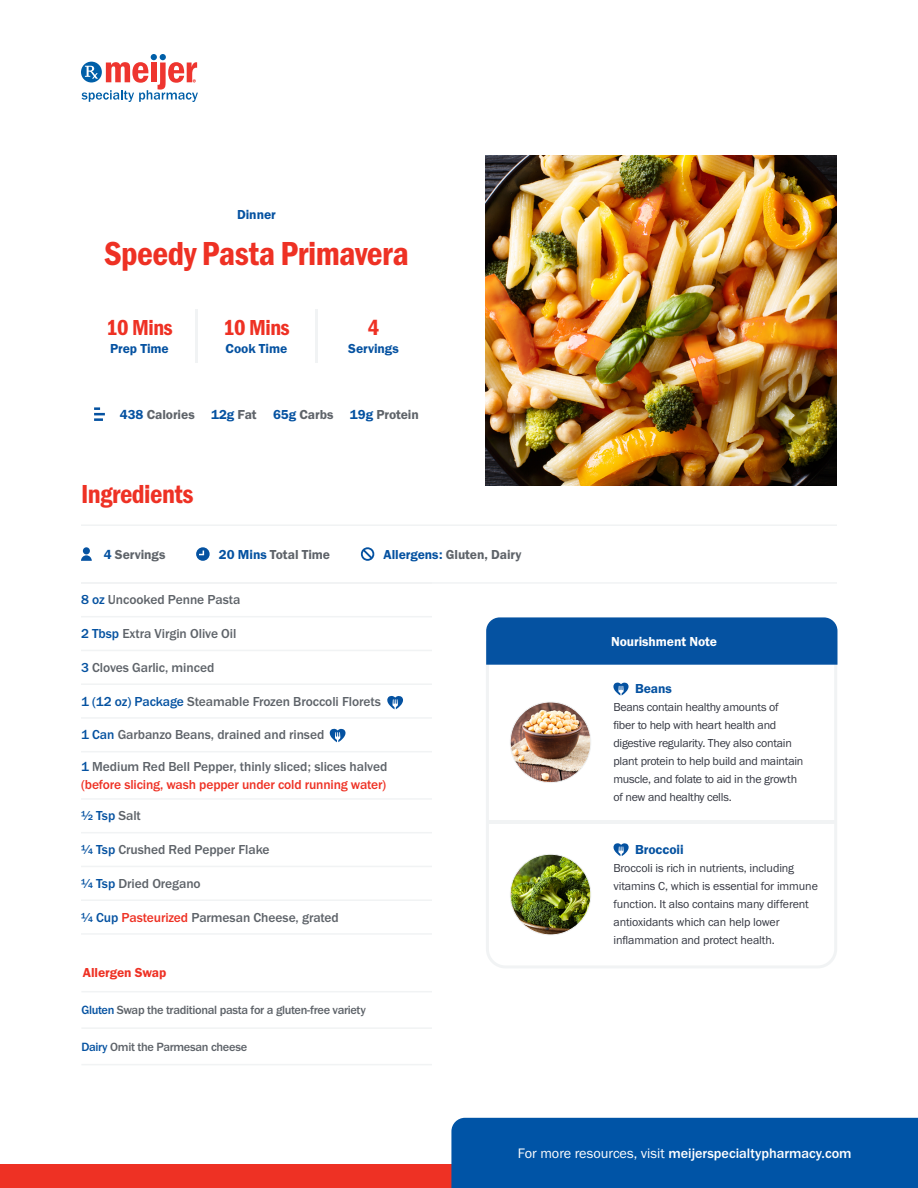
<style>
.page{position:relative;width:918px;height:1188px;background:#fff}
.page>*{position:absolute;margin:0;border:0;box-sizing:border-box;transform-origin:0 0}
.t1{font:34.5px "Franklin Gothic URW Con Dem";letter-spacing:-.015em;color:#ee3124}
.t2{font:27px "Franklin Gothic URW Con Dem";letter-spacing:-.02em;color:#ee3124}
.t3{font:22.5px "Franklin Gothic URW Con Dem";letter-spacing:-.02em;color:#ee3124}
.t4{font:500 14.25px "Franklin Gothic URW";color:#fff}
.t5{font:500 13.5px "Franklin Gothic URW";letter-spacing:-.005em;color:#5e6369}
.t6{font:500 13.5px/18px "Franklin Gothic URW";letter-spacing:-.01em;color:#ee3124}
.t7{font:13.5px "Franklin Gothic URW Dem";letter-spacing:-.005em;color:#5e6369}
.t8{font:13.5px "Franklin Gothic URW Dem";letter-spacing:-.005em;color:#0552a1}
.t9{font:13.5px "Franklin Gothic URW Dem";letter-spacing:-.005em;color:#fff}
.t10{font:13.5px "Franklin Gothic URW Dem";letter-spacing:-.005em;color:#ee3124}
.t11{font:500 13.5px "Franklin Gothic URW";letter-spacing:-.005em;color:#0552a1}
.t12{font:500 12.3px "Franklin Gothic URW";letter-spacing:-.025em;color:#5e6369}
.t13{font:12px/18px "Franklin Gothic URW Boo";letter-spacing:-.02em;color:#343741}
.s1{color:#0552a1}
.s2{color:#5e6369}
.s3{color:#ee3124}
.s4{font-family:"Franklin Gothic URW Boo";font-weight:400}
</style>
<div class="page">
<svg style="left:82px;top:54px;width:116px;height:48px"></svg>
<div style="left:0;top:1164px;width:918px;height:24px;background:#ee3124"></div>
<div style="left:451px;top:1118px;width:467px;height:70px;background:#0054a6"></div>
<hr style="left:81px;top:524px;width:756px;height:2px;background:#f1f3f4">
<hr style="left:81px;top:582px;width:756px;height:2px;background:#f1f3f4">
<svg style="left:81px;top:547px;width:11px;height:14px"></svg>
<svg style="left:196px;top:547px;width:14px;height:14px"></svg>
<svg style="left:486px;top:640px;width:352px;height:328px"></svg>
<div style="left:486px;top:617px;width:351px;height:48px;background:#0552a1"></div>
<svg style="left:613px;top:682px;width:16px;height:14px"></svg>
<svg style="left:360px;top:547px;width:15px;height:14px"></svg>
<img style="left:486px;top:156px;width:351px;height:329px">
<svg style="left:613px;top:843px;width:16px;height:13px"></svg>
<img style="left:510px;top:854px;width:81px;height:81px;border-radius:40px">
<div style="left:510px;top:854px;width:81px;height:81px;border:1px solid #f1f3f4;border-radius:50%"></div>
<img style="left:510px;top:702px;width:81px;height:81px;border-radius:40px">
<div style="left:510px;top:702px;width:81px;height:81px;border:1px solid #f1f3f4;border-radius:50%"></div>
<hr style="left:487px;top:820px;width:350px;height:4px;background:#f1f3f4">
<hr style="left:81px;top:616px;width:351px;height:1px;background:#f1f3f4">
<hr style="left:81px;top:650px;width:351px;height:1px;background:#f1f3f4">
<hr style="left:81px;top:683px;width:351px;height:2px;background:#f1f3f4">
<hr style="left:81px;top:717px;width:351px;height:2px;background:#f1f3f4">
<hr style="left:81px;top:751px;width:351px;height:1px;background:#f1f3f4">
<hr style="left:81px;top:798px;width:351px;height:2px;background:#f1f3f4">
<hr style="left:81px;top:832px;width:351px;height:1px;background:#f1f3f4">
<hr style="left:81px;top:866px;width:351px;height:1px;background:#f1f3f4">
<hr style="left:81px;top:899px;width:351px;height:2px;background:#f1f3f4">
<hr style="left:81px;top:933px;width:351px;height:2px;background:#f1f3f4">
<svg style="left:330px;top:729px;width:16px;height:13px"></svg>
<svg style="left:387px;top:696px;width:16px;height:13px"></svg>
<hr style="left:196px;top:309px;width:2px;height:54px;background:#f1f3f4">
<hr style="left:315px;top:309px;width:2px;height:54px;background:#f1f3f4">
<svg style="left:94px;top:407px;width:11px;height:14px"></svg>
<hr style="left:81px;top:991px;width:351px;height:1px;background:#f1f3f4">
<hr style="left:81px;top:1027px;width:351px;height:2px;background:#f1f3f4">
<hr style="left:81px;top:1064px;width:351px;height:1px;background:#f1f3f4">
<p class="t8" style="left:237px;top:207px;width:40px">Dinner</p>
<p class="t1" style="left:104px;top:231px;width:306px">Speedy Pasta Primavera</p>
<p class="t3" style="left:106px;top:313px;width:68px">10 Mins</p>
<p class="t8" style="left:110px;top:341px;width:60px">Prep Time</p>
<p class="t3" style="left:223px;top:313px;width:68px">10 Mins</p>
<p class="t8" style="left:226px;top:341px;width:63px">Cook Time</p>
<p class="t3" style="left:368px;top:313px;width:13px">4</p>
<p class="t8" style="left:348px;top:341px;width:52px">Servings</p>
<p class="t7" style="left:120px;top:406px;width:301px"><span class="s1">438</span> Calories <span class="s1">12g</span> Fat <span class="s1">65g</span> Carbs <span class="s1">19g</span> Protein</p>
<p class="t2" style="left:81px;top:476px;width:114px">Ingredients</p>
<p class="t7" style="left:104px;top:546px;width:63px"><span class="s1">4</span> Servings</p>
<p class="t7" style="left:219px;top:546px;width:113px"><span class="s1">20 Mins</span> Total Time</p>
<p class="t7" style="left:384px;top:546px;width:139px"><span class="s1">Allergens:</span> Gluten, Dairy</p>
<p class="t5" style="left:81px;top:591px;width:161px"><span class="s1">8 oz</span> Uncooked Penne Pasta</p>
<p class="t5" style="left:81px;top:625px;width:157px"><span class="s1">2 Tbsp</span> Extra Virgin Olive Oil</p>
<p class="t5" style="left:81px;top:659px;width:135px"><span class="s1">3</span> Cloves Garlic, minced</p>
<p class="t5" style="left:81px;top:693px;width:302px"><span class="s1">1 (12 oz) Package</span> Steamable Frozen Broccoli Florets</p>
<p class="t5" style="left:81px;top:726px;width:245px"><span class="s1">1 Can</span> Garbanzo Beans, drained and rinsed</p>
<p class="t6" style="left:81px;top:757px;width:308px"><span class="s1">1</span> <span class="s2">Medium Red Bell Pepper, thinly sliced; slices halved </span>(before slicing, wash pepper under cold running water)</p>
<p class="t11" style="left:81px;top:807px;width:61px">½ Tsp <span class="s2">Salt</span></p>
<p class="t5" style="left:81px;top:841px;width:190px"><span class="s1">¼ Tsp</span> Crushed Red Pepper Flake</p>
<p class="t5" style="left:81px;top:875px;width:121px"><span class="s1">¼ Tsp</span> Dried Oregano</p>
<p class="t5" style="left:81px;top:909px;width:259px"><span class="s1">¼ Cup</span> <span class="s3">Pasteurized</span> Parmesan Cheese, grated</p>
<p class="t10" style="left:83px;top:965px;width:85px">Allergen Swap</p>
<p class="t12" style="left:81px;top:1002px;width:286px"><span class="s1">Gluten</span> Swap the traditional pasta for a gluten-free variety</p>
<p class="t12" style="left:81px;top:1039px;width:167px"><span class="s1">Dairy</span> Omit the Parmesan cheese</p>
<p class="t9" style="left:611px;top:633px;width:107px">Nourishment Note</p>
<p class="t8" style="left:635px;top:680px;width:38px">Beans</p>
<p class="t13" style="left:613px;top:698px;width:192px">Beans contain healthy amounts of<br>fiber to help with heart health and digestive regularity. They also contain plant protein to help build and maintain muscle, and folate to aid in the growth of new and healthy cells.</p>
<p class="t8" style="left:635px;top:841px;width:50px">Broccoii</p>
<p class="t13" style="left:614px;top:859px;width:206px">Broccoli is rich in nutrients, including vitamins C, which is essential for immune function. It also contains many different antioxidants which can help lower inflammation and protect health.</p>
<p class="t4" style="left:518px;top:1144px;width:335px"><span class="s4">For more resources, visit</span> meijerspecialtypharmacy.com</p>
</div>
